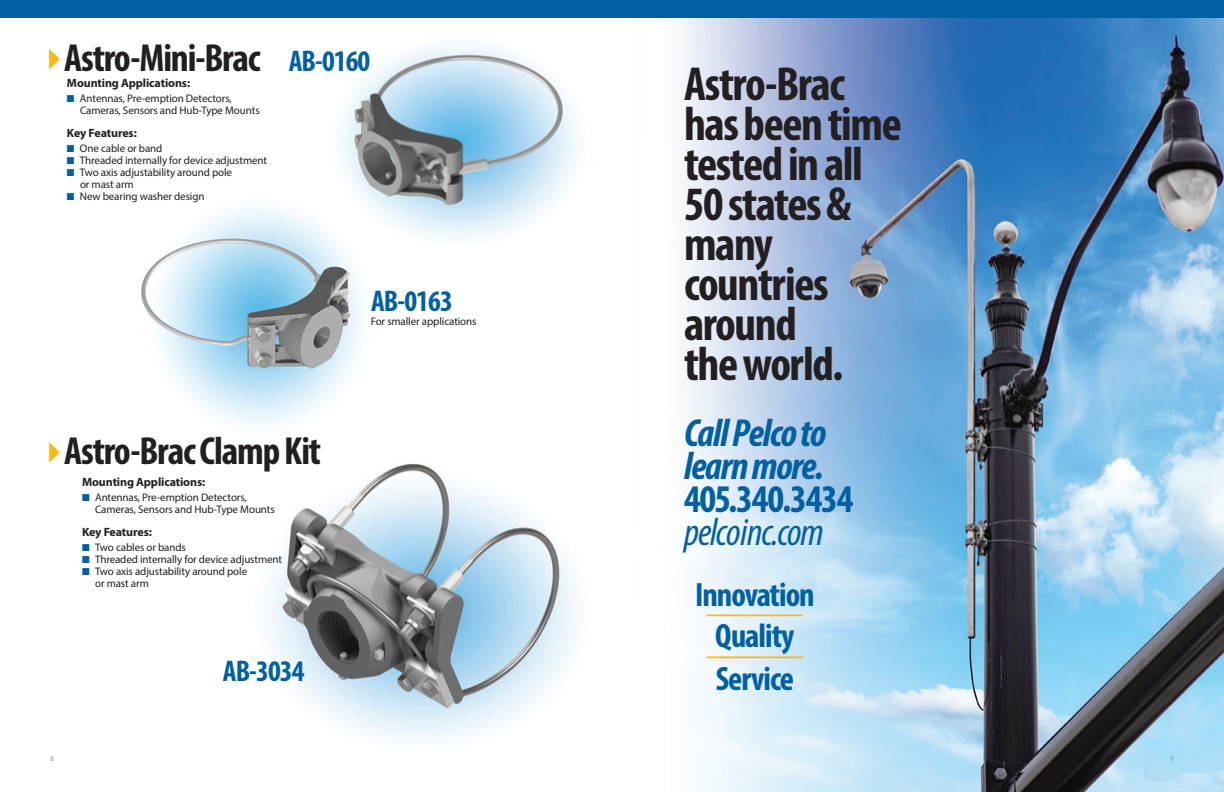
<style>
.page{position:relative;width:1224px;height:792px;background:#fff}
.page>*{position:absolute;margin:0;border:0;box-sizing:border-box;transform-origin:0 0}
.HEADS{font:700 condensed 48px/40px "Myriad Pro";letter-spacing:-.03em;color:#231f20}
.HEADS-2{font:700 condensed 39.3px/33px "Myriad Pro";letter-spacing:-.03em;color:#0160a1}
.PRODUCTS{font:700 condensed 39.3px "Myriad Pro";letter-spacing:-.03em;color:#231f20}
.HEADS-3{font:700 condensed 39.3px "Myriad Pro";letter-spacing:-.03em;color:#231f20}
.HEADS-4{font:italic condensed 39.3px "Myriad Pro";letter-spacing:-.03em;color:#0160a1}
.HEADS-5{font:italic 700 condensed 39.3px "Myriad Pro";letter-spacing:-.03em;color:#0160a1}
.HEADS-6{font:700 condensed 33.8px "Myriad Pro";letter-spacing:-.03em;color:#0160a1}
.HEADS-7{font:700 condensed 33.8px "Myriad Pro";color:#fcb814}
.PRODUCTS-2{font:700 condensed 30px "Myriad Pro";letter-spacing:-.03em;color:#0160a1}
.t1{font:700 12px "Myriad Pro";letter-spacing:-.01em;color:#231f20}
.BODY{font:11px "Myriad Pro";letter-spacing:-.01em;color:#231f20}
.t2{font:7px "Myriad Pro";color:#939598}
.s1{color:#0160a1}
.s2{font-style:italic}
</style>
<div class="page">
<img style="left:141px;top:208px;width:222px;height:217px">
<img style="left:680px;top:18px;width:544px;height:774px">
<img style="left:252px;top:411px;width:327px;height:330px">
<svg style="left:49px;top:49px;width:11px;height:21px"></svg>
<svg style="left:49px;top:442px;width:11px;height:21px"></svg>
<img style="left:331px;top:43px;width:248px;height:207px">
<div style="left:612px;top:0;width:612px;height:18px;background:#0160a1"></div>
<div style="left:0;top:0;width:612px;height:18px;background:#0160a1"></div>
<p class="HEADS-3" style="left:64px;top:34px;width:198px">Astro-Mini-Brac</p>
<p class="t1" style="left:67px;top:76px;width:125px">Mounting Applications:</p>
<p class="BODY" style="left:67px;top:92px;width:166px"><span class="s1">■</span> Antennas, Pre-emption Detectors,</p>
<p class="BODY" style="left:80px;top:104px;width:181px">Cameras, Sensors and Hub-Type Mounts</p>
<p class="t1" style="left:67px;top:126px;width:71px">Key Features:</p>
<p class="BODY" style="left:67px;top:142px;width:97px"><span class="s1">■</span> One cable or band</p>
<p class="BODY" style="left:67px;top:154px;width:202px"><span class="s1">■</span> Threaded internally for device adjustment</p>
<p class="BODY" style="left:67px;top:166px;width:167px"><span class="s1">■</span> Two axis adjustability around pole</p>
<p class="BODY" style="left:80px;top:178px;width:55px">or mast arm</p>
<p class="BODY" style="left:67px;top:190px;width:139px"><span class="s1">■</span> New bearing washer design</p>
<p class="PRODUCTS-2" style="left:289px;top:42px;width:83px">AB-0160</p>
<p class="PRODUCTS-2" style="left:371px;top:282px;width:83px">AB-0163</p>
<p class="BODY" style="left:371px;top:315px;width:107px">For smaller applications</p>
<p class="PRODUCTS" style="left:64px;top:426px;width:259px">Astro-Brac Clamp Kit</p>
<p class="t1" style="left:82px;top:474px;width:125px">Mounting Applications:</p>
<p class="BODY" style="left:82px;top:491px;width:166px"><span class="s1">■</span> Antennas, Pre-emption Detectors,</p>
<p class="BODY" style="left:95px;top:503px;width:181px">Cameras, Sensors and Hub-Type Mounts</p>
<p class="t1" style="left:82px;top:524px;width:71px">Key Features:</p>
<p class="BODY" style="left:82px;top:541px;width:105px"><span class="s1">■</span> Two cables or bands</p>
<p class="BODY" style="left:82px;top:553px;width:202px"><span class="s1">■</span> Threaded internally for device adjustment</p>
<p class="BODY" style="left:82px;top:565px;width:167px"><span class="s1">■</span> Two axis adjustability around pole</p>
<p class="BODY" style="left:95px;top:577px;width:55px">or mast arm</p>
<p class="PRODUCTS-2" style="left:223px;top:653px;width:83px">AB-3034</p>
<p class="HEADS" style="left:684px;top:63px;width:162px">Astro-Brac</p>
<p class="HEADS" style="left:684px;top:103px;width:219px">has been time tested in all</p>
<p class="HEADS" style="left:684px;top:183px;width:169px">50 states &amp; many</p>
<p class="HEADS" style="left:684px;top:263px;width:146px">countries</p>
<p class="HEADS" style="left:684px;top:303px;width:114px">around</p>
<p class="HEADS" style="left:684px;top:343px;width:161px">the world.</p>
<p class="HEADS-5" style="left:684px;top:409px;width:144px">Call Pelco to</p>
<p class="HEADS-2" style="left:684px;top:449px;width:171px"><span class="s2">learn more.<br></span>405.340.3434</p>
<p class="HEADS-4" style="left:684px;top:508px;width:141px">pelcoinc.com</p>
<p class="HEADS-6" style="left:695px;top:573px;width:121px">Innovation</p>
<p class="HEADS-7" style="left:707px;top:579px;width:98px">______</p>
<p class="HEADS-6" style="left:715px;top:615px;width:81px">Quality</p>
<p class="HEADS-6" style="left:716px;top:657px;width:80px">Service</p>
<p class="HEADS-7" style="left:707px;top:622px;width:98px">______</p>
<p class="t2" style="left:50px;top:755px;width:5px">8</p>
<p class="t2" style="left:1170px;top:755px;width:5px">9</p>
</div>
